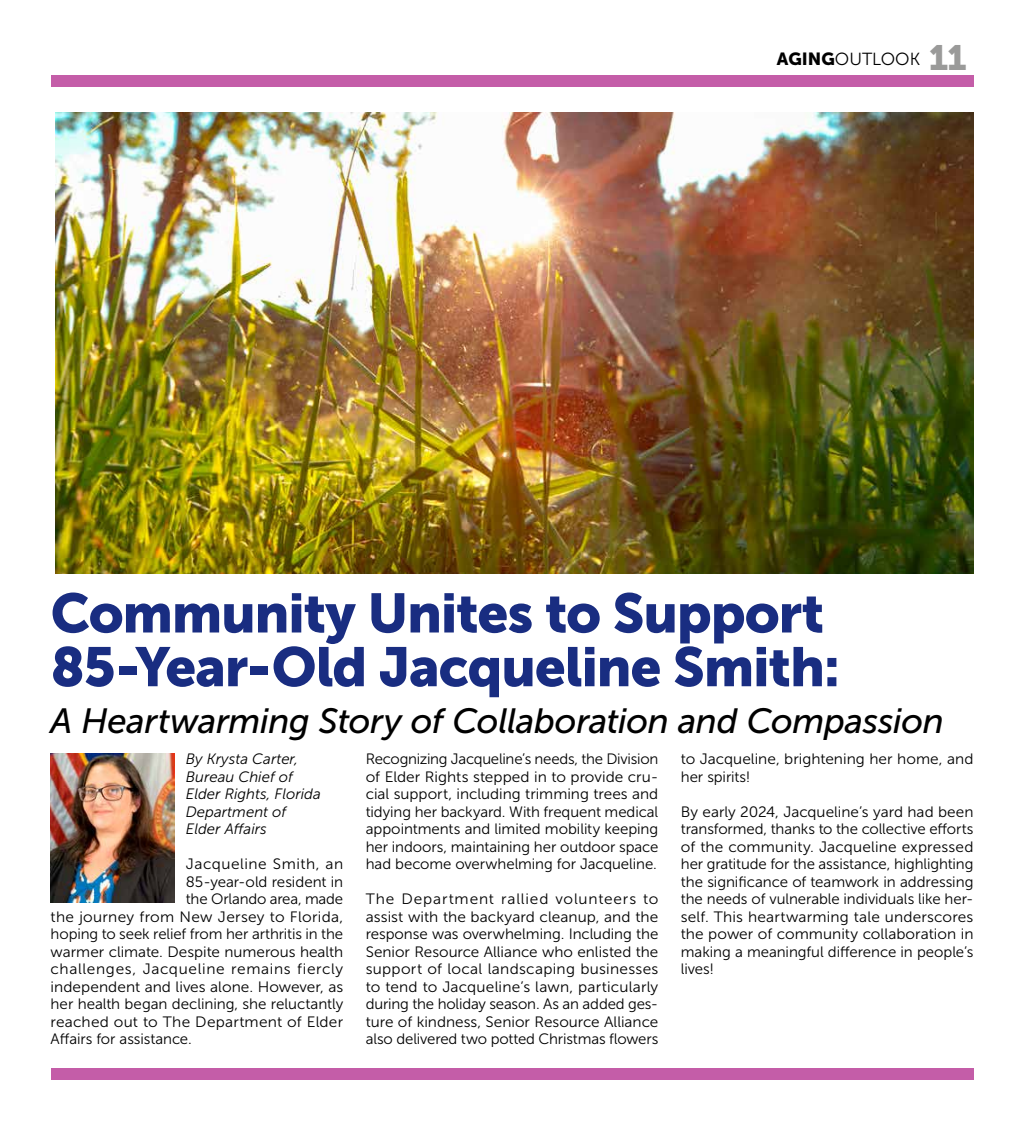
<style>
.page{position:relative;width:1024px;height:1125px;background:#fff}
.page>*{position:absolute;margin:0;border:0;box-sizing:border-box;transform-origin:0 0}
.big_color_head{font:55px/53.8px "Museo Sans 900";letter-spacing:-.02em;color:#192d81}
._28_500_italic{font:italic 35px "Museo Sans 500";letter-spacing:-.01em;color:#000}
.t1{font:17.5px "Museo Sans 300";color:#000}
.New_Basic_Graph{font:15px/17.5px "Museo Sans 300";color:#000;text-align:justify}
.Author{font:italic 15px/17.5px "Museo Sans 300";color:#000}
.New_Basic_Graph-2{font:15px "Museo Sans 300";letter-spacing:.04em;color:#000}
.New_Basic_Graph-3{font:15px "Museo Sans 300";letter-spacing:.02em;color:#000}
.New_Basic_Graph-4{font:15px "Museo Sans 300";letter-spacing:.035em;color:#000}
.s1{font-family:"Museo Sans 900"}
.s2{font-family:"Museo Sans 900";font-size:35px;color:#9a9a99}
</style>
<div class="page">
<img style="left:55px;top:112px;width:918px;height:462px">
<div style="left:51px;top:1069px;width:922px;height:11px;background:#c45da8"></div>
<div style="left:51px;top:75px;width:922px;height:11px;background:#c45da8"></div>
<img style="left:51px;top:753px;width:124px;height:150px">
<p class="t1" style="left:777px;top:50px;width:192px"><span class="s1">AGING</span>OUTLOOK <span class="s2">11</span></p>
<h1 class="big_color_head" style="left:51px;top:586px;width:791px">Community Unites to Support<br>85-Year-Old Jacqueline Smith:</h1>
<h2 class="_28_500_italic" style="left:51px;top:702px;width:895px">A Heartwarming Story of Collaboration and Compassion</h2>
<p class="Author" style="left:186px;top:750px;width:136px">By Krysta Carter,<br>Bureau Chief of<br>Elder Rights, Florida<br>Department of<br>Elder Affairs</p>
<p class="New_Basic_Graph-4" style="left:186px;top:856px;width:159px">Jacqueline Smith, an</p>
<p class="New_Basic_Graph" style="left:186px;top:873px;width:159px">85-year-old resident in</p>
<p class="New_Basic_Graph" style="left:186px;top:890px;width:159px">the Orlando area, made</p>
<p class="New_Basic_Graph-3" style="left:51px;top:909px;width:294px">the journey from New Jersey to Florida,</p>
<p class="New_Basic_Graph" style="left:51px;top:925px;width:294px">hoping to seek relief from her arthritis in the</p>
<p class="New_Basic_Graph" style="left:51px;top:943px;width:294px">warmer climate. Despite numerous health</p>
<p class="New_Basic_Graph-2" style="left:51px;top:961px;width:294px">challenges, Jacqueline remains fiercly</p>
<p class="New_Basic_Graph" style="left:51px;top:978px;width:294px">independent and lives alone. However, as</p>
<p class="New_Basic_Graph" style="left:51px;top:995px;width:294px">her health began declining, she reluctantly</p>
<p class="New_Basic_Graph" style="left:51px;top:1013px;width:294px">reached out to The Department of Elder</p>
<p class="New_Basic_Graph" style="left:51px;top:1030px;width:143px">Affairs for assistance.</p>
<p class="New_Basic_Graph" style="left:366px;top:750px;width:294px">Recognizing Jacqueline’s needs, the Division of Elder Rights stepped in to provide cru&shy;cial support, including trimming trees and tidying her backyard. With frequent medical appointments and limited mobility keeping her indoors, maintaining her outdoor space had become overwhelming for Jacqueline.</p>
<p class="New_Basic_Graph" style="left:366px;top:890px;width:294px">The Department rallied volunteers to assist with the backyard cleanup, and the response was overwhelming. Including the Senior Resource Alliance who enlisted the support of local landscaping businesses to tend to Jacqueline’s lawn, particularly during the holiday season. As an added ges&shy;ture of kindness, Senior Resource Alliance also delivered two potted Christmas flowers</p>
<p class="New_Basic_Graph" style="left:681px;top:750px;width:294px">to Jacqueline, brightening her home, and her spirits!</p>
<p class="New_Basic_Graph" style="left:681px;top:803px;width:294px">By early 2024, Jacqueline’s yard had been transformed, thanks to the collective efforts of the community. Jacqueline expressed her gratitude for the assistance, highlighting the significance of teamwork in addressing the needs of vulnerable individuals like her&shy;self. This heartwarming tale underscores the power of community collaboration in making a meaningful difference in people’s lives!</p>
</div>
